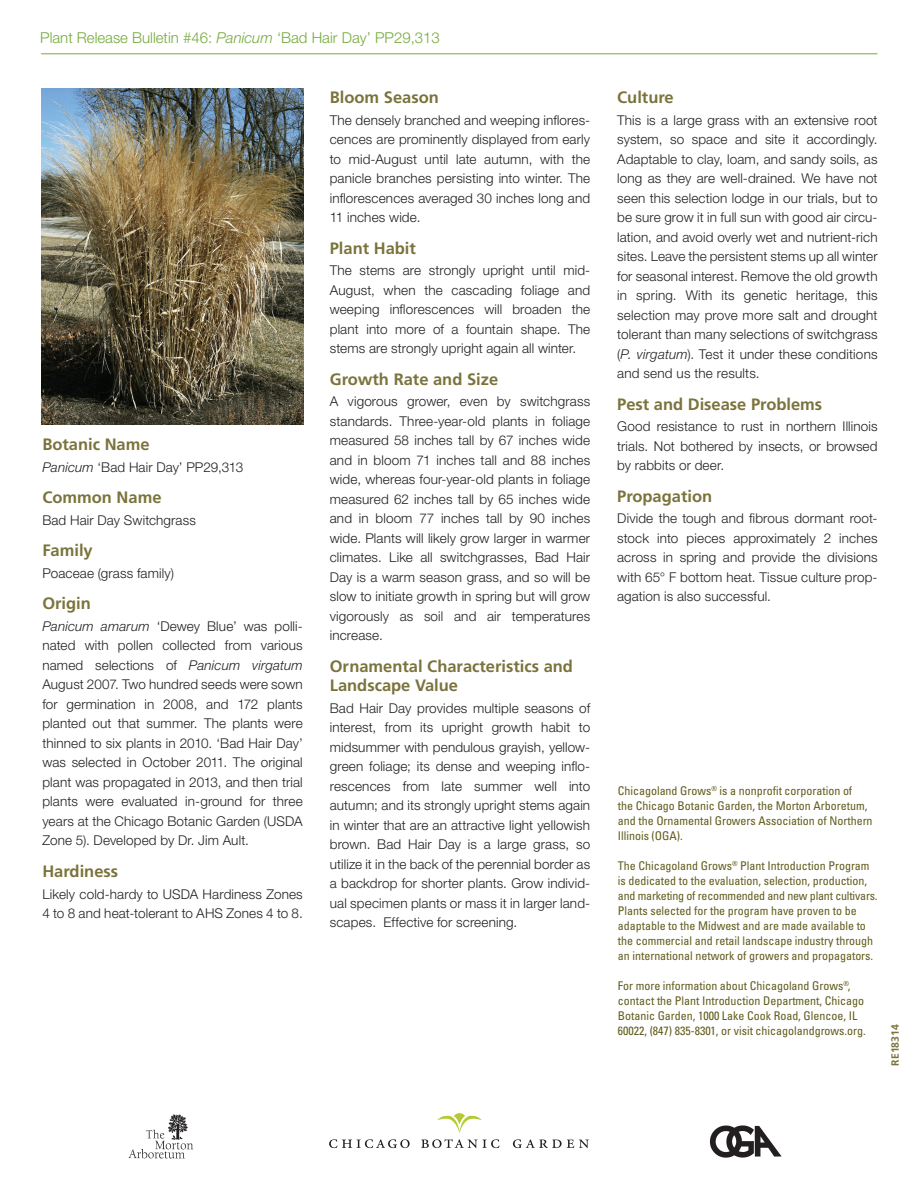
<style>
.page{position:relative;width:918px;height:1188px;background:#fff}
.page>*{position:absolute;margin:0;border:0;box-sizing:border-box;transform-origin:0 0}
.Subhead{font:700 16.5px/19.5px "Frutiger LT Std";color:#7a733b}
.Plant_Release_Bullet{font:300 15px "Helvetica Neue LT Std";color:#75aa3a}
.Body{font:300 13.5px/19.5px "Helvetica Neue LT Std";letter-spacing:.01em;color:#231f20;text-align:justify}
.t1{font:condensed 12px/15px "Univers LT Std";color:#615c1c}
.Subhead-2{font:700 10.5px "Frutiger LT Std";color:#7a733b}
.s1{font-style:italic}
</style>
<div class="page">
<svg style="left:329px;top:1139px;width:81px;height:9px"></svg>
<svg style="left:421px;top:1139px;width:78px;height:9px"></svg>
<svg style="left:513px;top:1139px;width:76px;height:9px"></svg>
<svg style="left:437px;top:1113px;width:45px;height:20px"></svg>
<hr style="left:41px;top:54px;width:836px;height:1px;background:#75aa3a">
<img style="left:128px;top:1114px;width:66px;height:45px">
<img style="left:709px;top:1125px;width:73px;height:33px">
<img style="left:42px;top:89px;width:261px;height:335px">
<p class="Plant_Release_Bullet" style="left:40px;top:29px;width:401px">Plant Release Bulletin #46: <span class="s1">Panicum</span> ‘Bad Hair Day’ PP29,313</p>
<p class="Subhead" style="left:42px;top:435px;width:109px">Botanic Name</p>
<p class="Body" style="left:42px;top:457px;width:202px"><span class="s1">Panicum</span> ‘Bad Hair Day’ PP29,313</p>
<p class="Subhead" style="left:42px;top:488px;width:121px">Common Name</p>
<p class="Body" style="left:42px;top:510px;width:155px">Bad Hair Day Switchgrass</p>
<p class="Subhead" style="left:42px;top:541px;width:52px">Family</p>
<p class="Body" style="left:42px;top:563px;width:133px">Poaceae (grass family)</p>
<p class="Subhead" style="left:42px;top:594px;width:50px">Origin</p>
<p class="Body" style="left:42px;top:616px;width:262px"><span class="s1">Panicum amarum</span> ‘Dewey Blue’ was polli&shy;nated with pollen collected from various named selections of <span class="s1">Panicum virgatum </span>August 2007. Two hundred seeds were sown for germination in 2008, and 172 plants planted out that summer. The plants were thinned to six plants in 2010. ‘Bad Hair Day’ was selected in October 2011. The original plant was propagated in 2013, and then trial plants were evaluated in-ground for three years at the Chicago Botanic Garden (USDA Zone 5). Developed by Dr. Jim Ault.</p>
<p class="Subhead" style="left:42px;top:861px;width:77px">Hardiness</p>
<p class="Body" style="left:42px;top:884px;width:262px">Likely cold-hardy to USDA Hardiness Zones<br>4 to 8 and heat-tolerant to AHS Zones 4 to 8.</p>
<p class="Subhead" style="left:330px;top:88px;width:111px">Bloom Season</p>
<p class="Body" style="left:330px;top:110px;width:262px">The densely branched and weeping inflores&shy;cences are prominently displayed from early to mid-August until late autumn, with the panicle branches persisting into winter. The inflorescences averaged 30 inches long and 11 inches wide.</p>
<p class="Subhead" style="left:330px;top:238px;width:88px">Plant Habit</p>
<p class="Body" style="left:330px;top:260px;width:262px">The stems are strongly upright until mid-August, when the cascading foliage and weeping inflorescences will broaden the plant into more of a fountain shape. The stems are strongly upright again all winter.</p>
<p class="Subhead" style="left:330px;top:369px;width:170px">Growth Rate and Size</p>
<p class="Body" style="left:330px;top:392px;width:262px">A vigorous grower, even by switchgrass standards. Three-year-old plants in foliage measured 58 inches tall by 67 inches wide and in bloom 71 inches tall and 88 inches wide, whereas four-year-old plants in foliage measured 62 inches tall by 65 inches wide and in bloom 77 inches tall by 90 inches wide. Plants will likely grow larger in warmer climates. Like all switchgrasses, Bad Hair Day is a warm season grass, and so will be slow to initiate growth in spring but will grow vigorously as soil and air temperatures increase.</p>
<p class="Subhead" style="left:330px;top:656px;width:245px">Ornamental Characteristics and<br>Landscape Value</p>
<p class="Body" style="left:330px;top:698px;width:262px">Bad Hair Day provides multiple seasons of interest, from its upright growth habit to midsummer with pendulous grayish, yellow&shy;green foliage; its dense and weeping inflo&shy;rescences from late summer well into autumn; and its strongly upright stems again in winter that are an attractive light yellowish brown. Bad Hair Day is a large grass, so utilize it in the back of the perennial border as a backdrop for shorter plants. Grow individ&shy;ual specimen plants or mass it in larger land&shy;scapes. Effective for screening.</p>
<p class="Subhead" style="left:617px;top:88px;width:58px">Culture</p>
<p class="Body" style="left:617px;top:110px;width:262px">This is a large grass with an extensive root system, so space and site it accordingly.<br>Adaptable to clay, loam, and sandy soils, as long as they are well-drained. We have not seen this selection lodge in our trials, but to be sure grow it in full sun with good air circu&shy;lation, and avoid overly wet and nutrient-rich sites. Leave the persistent stems up all winter for seasonal interest. Remove the old growth in spring. With its genetic heritage, this selection may prove more salt and drought tolerant than many selections of switchgrass (<span class="s1">P. virgatum</span>). Test it under these conditions and send us the results.</p>
<p class="Subhead" style="left:617px;top:394px;width:207px">Pest and Disease Problems</p>
<p class="Body" style="left:617px;top:416px;width:262px">Good resistance to rust in northern Illinois trials. Not bothered by insects, or browsed by rabbits or deer.</p>
<p class="Subhead" style="left:617px;top:486px;width:97px">Propagation</p>
<p class="Body" style="left:617px;top:509px;width:262px">Divide the tough and fibrous dormant root&shy;stock into pieces approximately 2 inches across in spring and provide the divisions with 65° F bottom heat. Tissue culture prop&shy;agation is also successful.</p>
<p class="t1" style="left:618px;top:783px;width:251px">Chicagoland Grows<sup>®</sup> is a nonprofit corporation of the Chicago Botanic Garden, the Morton Arboretum,</p>
<p class="t1" style="left:618px;top:813px;width:256px">and the Ornamental Growers Association of Northern<br>Illinois (OGA).</p>
<p class="t1" style="left:618px;top:858px;width:261px">The Chicagoland Grows<sup>®</sup> Plant Introduction Program is dedicated to the evaluation, selection, production, and marketing of recommended and new plant cultivars.<br>Plants selected for the program have proven to be adaptable to the Midwest and are made available to the commercial and retail landscape industry through an international network of growers and propagators.</p>
<p class="t1" style="left:618px;top:978px;width:249px">For more information about Chicagoland Grows<sup>®</sup>, contact the Plant Introduction Department, Chicago Botanic Garden, 1000 Lake Cook Road, Glencoe, IL 60022, (847) 835-8301, or visit chicagolandgrows.org.</p>
<p class="Subhead-2" style="left:889px;top:1066px;width:43px;rotate:-90deg">RE18314</p>
</div>
